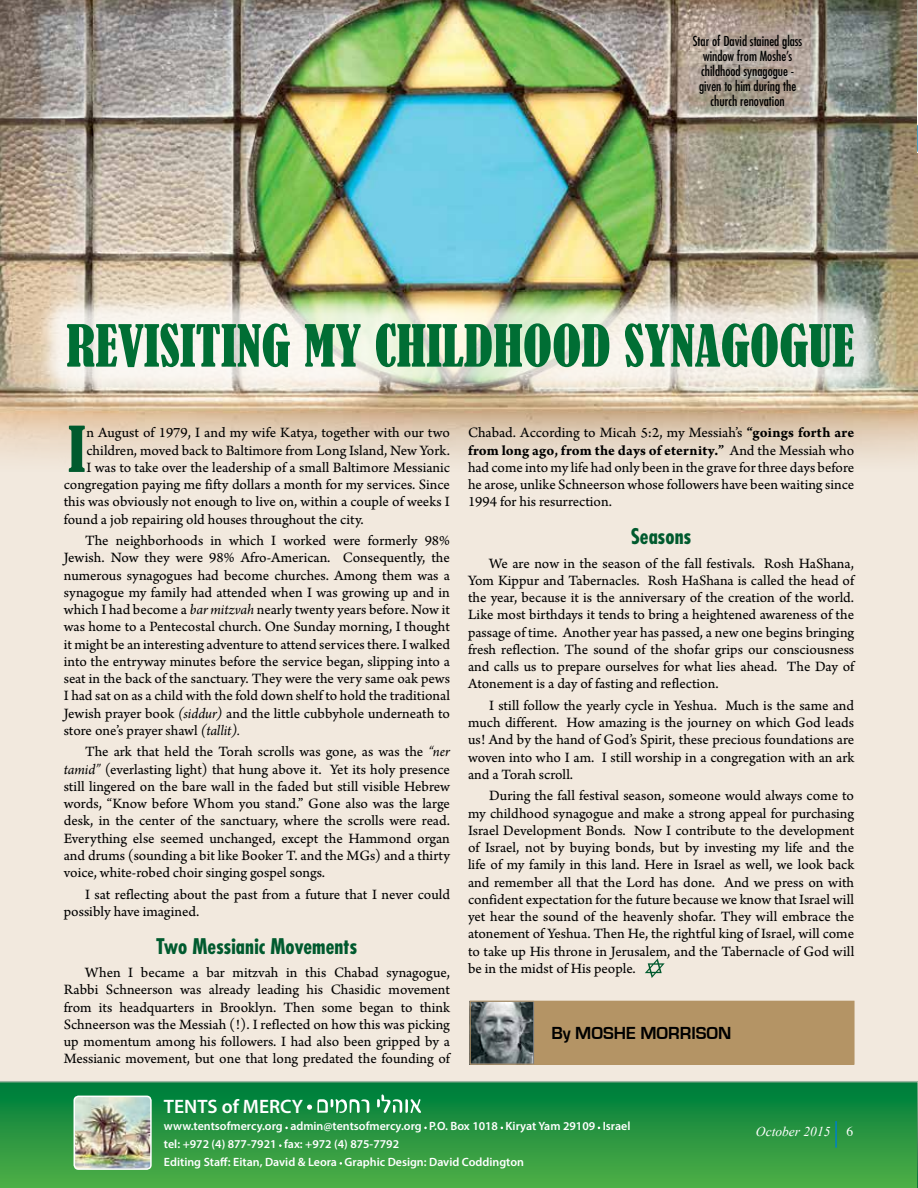
<style>
.page{position:relative;width:918px;height:1188px;background:#fff}
.page>*{position:absolute;margin:0;border:0;box-sizing:border-box;transform-origin:0 0}
.t1{font:condensed 58.8px "Bernard";color:#005a2e}
.t2{font:condensed 54px "Bernard";color:#006e34}
.t3{font:700 condensed 21px "Futura";letter-spacing:-.005em;color:#005a2e}
.t4{font:600 19.5px "Myriad Pro";color:#fff}
.t5{font:700 18px "Eurostile";color:#000}
.t6{font:15px/17.2px "Arno Pro Sm Text";color:#000;text-align:justify}
.t7{font:15px "Arno Pro Bold Sm Text";letter-spacing:.01em;color:#000}
.t8{font:condensed 13.5px/15px "Futura";color:#000;text-align:center}
.t9{font:italic 13.5px "Times New Roman";color:#fff}
.t10{font:600 12px/17.7px "Myriad Pro";color:#fff}
.s1{font-family:"Arno Pro";font-style:italic}
.s2{font-family:"Arno Pro Bold Sm Text"}
.s3{font-family:"Arno Pro Sm Text"}
.s4{font-family:"Times";font-style:normal}
</style>
<div class="page">
<div style="left:0;top:349px;width:917px;height:747px;background:#f2e9de"></div>
<img style="left:0;top:0;width:918px;height:478px">
<svg style="left:0;top:1081px;width:918px;height:107px;background:#299642"></svg>
<div style="left:534px;top:1001px;width:320px;height:63px;background:#b49465"></div>
<img style="left:74px;top:1096px;width:77px;height:73px">
<div style="left:74px;top:1096px;width:78px;height:74px;border:2px solid #fff;border-radius:4px"></div>
<img style="left:917px;top:0;width:1px;height:152px">
<svg style="left:307px;top:1094px;width:114px;height:19px;background:#45a36d"></svg>
<div style="left:35px;top:291px;width:851px;height:108px;background:#fff;opacity:.75"></div>
<svg style="left:645px;top:958px;width:20px;height:20px"></svg>
<img style="left:472px;top:1003px;width:60px;height:59px">
<div style="left:470px;top:1001px;width:64px;height:63px;border:1px solid #7e8083"></div>
<div style="left:470px;top:1001px;width:384px;height:63px;border:1px solid #b49465"></div>
<hr style="left:835px;top:1121px;width:2px;height:27px;background:#0080c7">
<p class="t8" style="left:693px;top:33px;width:111px">Star of David stained glass window from Moshe’s childhood synagogue - given to him during the church renovation</p>
<h2 class="t2" style="left:66px;top:315px;width:790px">REVISITING MY CHILDHOOD SYNAGOGUE</h2>
<h1 class="t1" style="left:68px;top:415px;width:19px">I</h1>
<p class="t6" style="left:86px;top:425px;width:365px">n August of 1979, I and my wife Katya, together with our two</p>
<p class="t6" style="left:86px;top:442px;width:365px">children, moved back to Baltimore from Long Island, New York.</p>
<p class="t6" style="left:86px;top:460px;width:365px">I was to take over the leadership of a small Baltimore Messianic</p>
<p class="t6" style="left:64px;top:477px;width:388px">congregation paying me fifty dollars a month for my services. Since</p>
<p class="t6" style="left:64px;top:494px;width:388px">this was obviously not enough to live on, within a couple of weeks I</p>
<p class="t6" style="left:64px;top:511px;width:302px">found a job repairing old houses throughout the city.</p>
<p class="t6" style="left:64px;top:533px;width:388px;text-indent:21px">The neighborhoods in which I worked were formerly 98% Jewish. Now they were 98% Afro-American. Consequently, the numerous synagogues had become churches. Among them was a synagogue my family had attended when I was growing up and in which I had become a <span class="s1">bar mitzvah</span> nearly twenty years before. Now it was home to a Pentecostal church. One Sunday morning, I thought it might be an interesting adventure to attend services there. I walked into the entryway minutes before the service began, slipping into a seat in the back of the sanctuary. They were the very same oak pews I had sat on as a child with the fold down shelf to hold the traditional Jewish prayer book <span class="s1">(siddur)</span> and the little cubbyhole underneath to store one’s prayer shawl <span class="s1">(tallit).</span></p>
<p class="t6" style="left:64px;top:744px;width:388px;text-indent:21px">The ark that held the Torah scrolls was gone, as was the <span class="s1">“ner tamid”</span> (everlasting light) that hung above it. Yet its holy presence still lingered on the bare wall in the faded but still visible Hebrew words, “Know before Whom you stand.” Gone also was the large desk, in the center of the sanctuary, where the scrolls were read.<br>Everything else seemed unchanged, except the Hammond organ and drums (sounding a bit like Booker T. and the MGs) and a thirty voice, white-robed choir singing gospel songs.</p>
<p class="t6" style="left:64px;top:886px;width:388px;text-indent:21px">I sat reflecting about the past from a future that I never could possibly have imagined.</p>
<h3 class="t3" style="left:156px;top:933px;width:203px">Two Messianic Movements</h3>
<p class="t6" style="left:64px;top:965px;width:388px;text-indent:21px">When I became a bar mitzvah in this Chabad synagogue, Rabbi Schneerson was already leading his Chasidic movement from its headquarters in Brooklyn. Then some began to think Schneerson was the Messiah (!). I reflected on how this was picking up momentum among his followers. I had also been gripped by a Messianic movement, but one that long predated the founding of</p>
<p class="t6" style="left:468px;top:425px;width:388px">Chabad. According to Micah 5:2, my Messiah’s <span class="s2">“goings forth are</span></p>
<p class="t7" style="left:468px;top:441px;width:388px">from long ago, from the days of eternity.” <span class="s3">And the Messiah who</span></p>
<p class="t6" style="left:468px;top:460px;width:388px">had come into my life had only been in the grave for three days before he arose, unlike Schneerson whose followers have been waiting since 1994 for his resurrection.</p>
<h3 class="t3" style="left:631px;top:523px;width:62px">Seasons</h3>
<p class="t6" style="left:468px;top:555px;width:388px;text-indent:21px">We are now in the season of the fall festivals. Rosh HaShana, Yom Kippur and Tabernacles. Rosh HaShana is called the head of the year, because it is the anniversary of the creation of the world.<br>Like most birthdays it tends to bring a heightened awareness of the passage of time. Another year has passed, a new one begins bringing fresh reflection. The sound of the shofar grips our consciousness and calls us to prepare ourselves for what lies ahead. The Day of Atonement is a day of fasting and reflection.</p>
<p class="t6" style="left:468px;top:698px;width:388px;text-indent:21px">I still follow the yearly cycle in Yeshua. Much is the same and much different. How amazing is the journey on which God leads us! And by the hand of God’s Spirit, these precious foundations are woven into who I am. I still worship in a congregation with an ark and a Torah scroll.</p>
<p class="t6" style="left:468px;top:788px;width:388px;text-indent:21px">During the fall festival season, someone would always come to my childhood synagogue and make a strong appeal for purchasing Israel Development Bonds. Now I contribute to the development of Israel, not by buying bonds, but by investing my life and the life of my family in this land. Here in Israel as well, we look back and remember all that the Lord has done. And we press on with confident expectation for the future because we know that Israel will yet hear the sound of the heavenly shofar. They will embrace the atonement of Yeshua. Then He, the rightful king of Israel, will come to take up His throne in Jerusalem, and the Tabernacle of God will be in the midst of His people.</p>
<p class="t5" style="left:552px;top:1023px;width:181px">By MOSHE MORRISON</p>
<h3 class="t4" style="left:164px;top:1094px;width:140px">TENTS of MERCY</h3>
<p class="t10" style="left:164px;top:1117px;width:468px">www.tentsofmercy.org admin@tentsofmercy.org P.O. Box 1018 Kiryat Yam 29109 Israel tel: +972 (4) 877-7921 fax: +972 (4) 875-7792<br>Editing Staff: Eitan, David &amp; Leora Graphic Design: David Coddington</p>
<p class="t9" style="left:756px;top:1122px;width:99px">October 2015 <span class="s4">6</span></p>
</div>
